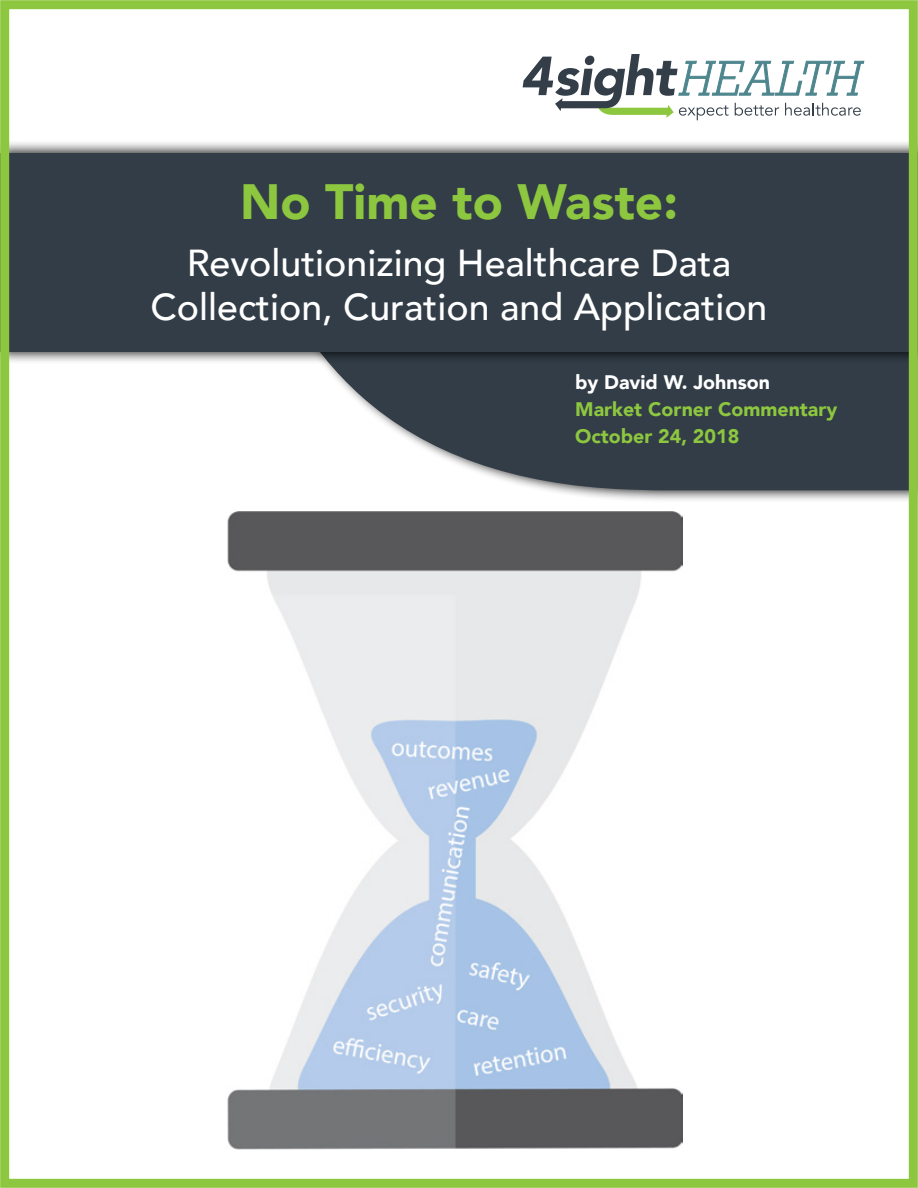
<style>
.page{position:relative;width:918px;height:1188px;background:#fff}
.page>*{position:absolute;margin:0;border:0;box-sizing:border-box;transform-origin:0 0}
.t1{font:900 49.5px "Avenir";color:#8dc63f}
.t2{font:500 37.5px/44.1px "Avenir";color:#fff;text-align:center}
.t3{font:900 19.65px/26.7px "Avenir";color:#8dc63f}
.t4{font:900 19.65px "Avenir";color:#fff}
</style>
<div class="page">
<img style="left:227px;top:512px;width:455px;height:638px">
<svg style="left:523px;top:54px;width:341px;height:66px"></svg>
<div style="left:242px;top:194px;width:676px;height:309px;background:#000;opacity:.75"></div>
<svg style="left:249px;top:364px;width:659px;height:126px;fill:#323d47"></svg>
<div style="left:0;top:140px;width:918px;height:224px;background:#000;opacity:.75"></div>
<div style="left:0;top:153px;width:918px;height:198px;background:#323d47"></div>
<div style="left:0;top:0;width:918px;height:1188px;border:9px solid #8dc63f"></div>
<h1 class="t1" style="left:240px;top:159px;width:439px">No Time to Waste:</h1>
<p class="t2" style="left:151px;top:239px;width:618px">Revolutionizing Healthcare Data<br>Collection, Curation and Application</p>
<p class="t4" style="left:575px;top:366px;width:196px">by David W. Johnson</p>
<p class="t3" style="left:575px;top:396px;width:264px">Market Corner Commentary<br>October 24, 2018</p>
</div>
